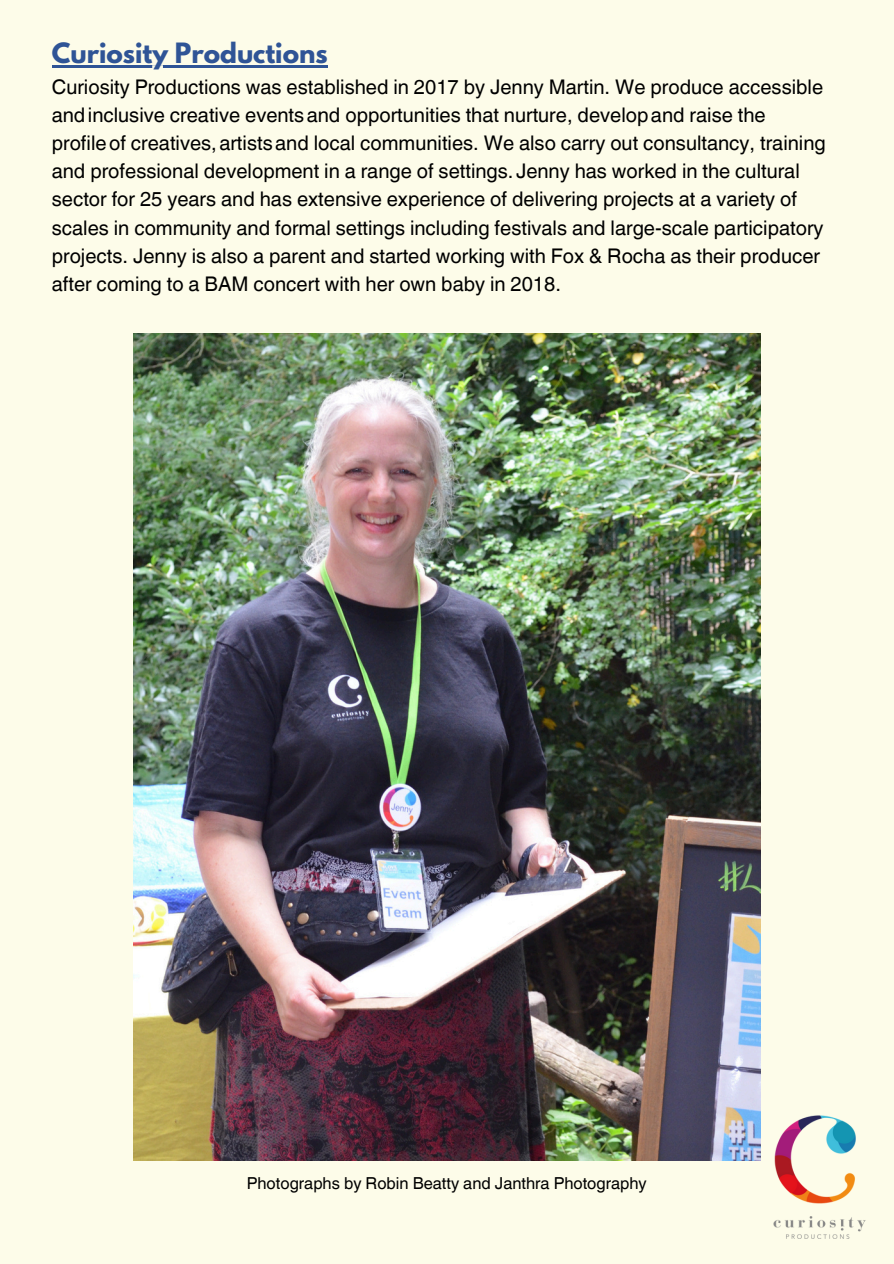
<style>
.page{position:relative;width:894px;height:1264px;background:#fff}
.page>*{position:absolute;margin:0;border:0;box-sizing:border-box;transform-origin:0 0}
.t1{font:700 24.75px "League Spartan";color:#2f5496}
.t2{font:20.1px/28.2px "Helvetica World";color:#000}
.t3{font:16.5px "Helvetica World";color:#000}
</style>
<div class="page">
<div style="left:0;top:0;width:893px;height:1263px;background:#fdfce9"></div>
<img style="left:133px;top:334px;width:627px;height:826px">
<img style="left:773px;top:1115px;width:93px;height:123px">
<hr style="left:52px;top:66px;width:275px;height:2px;background:#2f5496">
<h1 class="t1" style="left:52px;top:41px;width:277px">Curiosity Productions</h1>
<h1 class="t2" style="left:52px;top:73px;width:775px">Curiosity Productions was established in 2017 by Jenny Martin. We produce accessible andinclusive creative eventsand opportunities that nurture, developand raise the profileof creatives,artistsand local communities. We also carry out consultancy, training and professional development in a range of settings.Jenny has worked in the cultural sector for 25 years and has extensive experience of delivering projects at a variety of scales in community and formal settings including festivals and large-scale participatory projects. Jenny is also a parent and started working with Fox &amp; Rocha as their producer after coming to a BAM concert with her own baby in 2018.</h1>
<p class="t3" style="left:247px;top:1173px;width:401px">Photographs by Robin Beatty and Janthra Photography</p>
</div>
